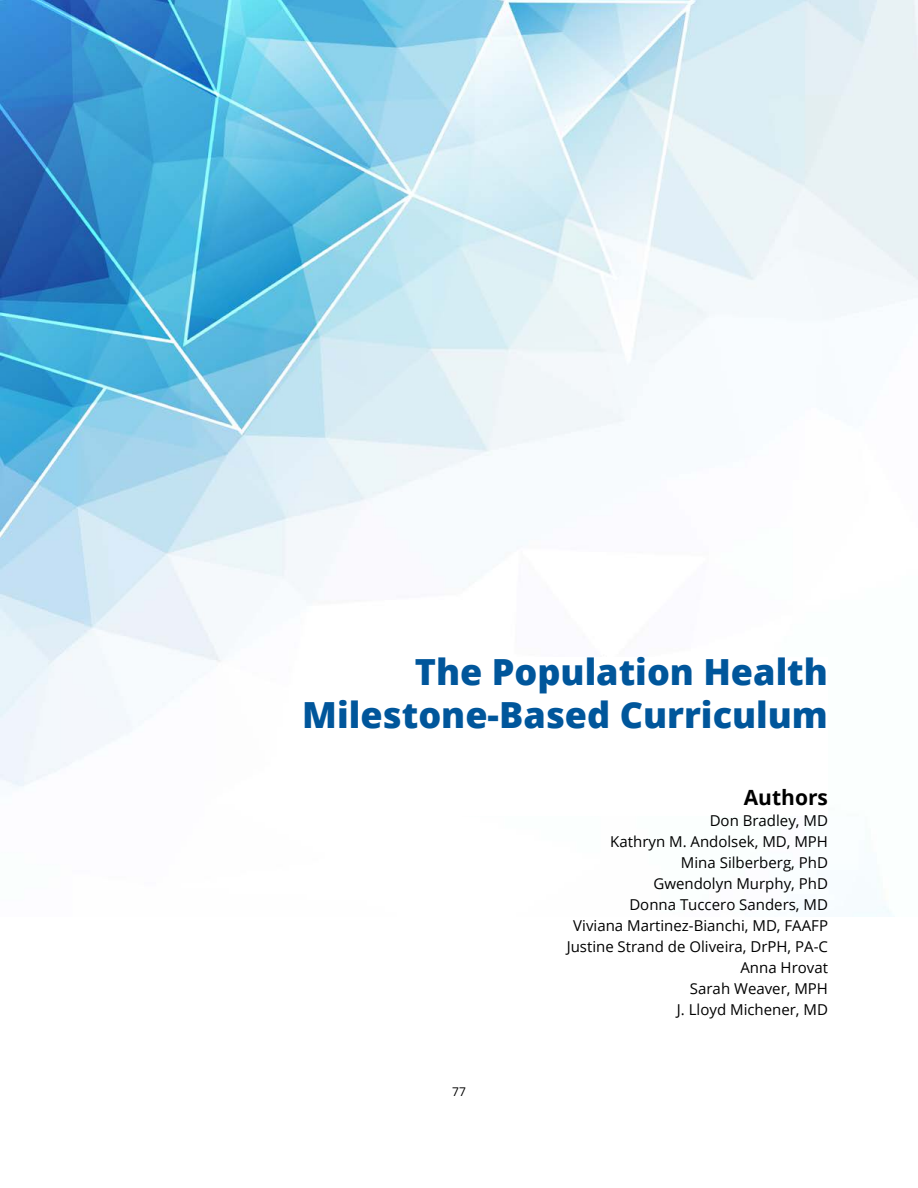
<style>
.page{position:relative;width:918px;height:1188px;background:#fff}
.page>*{position:absolute;margin:0;border:0;box-sizing:border-box;transform-origin:0 0}
.t1{font:800 36px/43.2px "Open Sans";color:#00569b;text-align:right}
.t2{font:700 21px "Open Sans";color:#000}
.t3{font:15px/21px "Open Sans";color:#000;text-align:right}
.t4{font:12px "Open Sans";color:#000}
</style>
<div class="page">
<img style="left:0;top:0;width:918px;height:916px">
<div style="left:351px;top:657px;width:477px;height:158px;background:#fff"></div>
<h1 class="t1" style="left:302px;top:648px;width:527px">The Population Health<br>Milestone-Based Curriculum</h1>
<p class="t4" style="left:452px;top:1084px;width:15px">77</p>
<h2 class="t2" style="left:744px;top:783px;width:86px">Authors</h2>
<p class="t3" style="left:567px;top:810px;width:263px">Don Bradley, MD<br>Kathryn M. Andolsek, MD, MPH<br>Mina Silberberg, PhD<br>Gwendolyn Murphy, PhD<br>Donna Tuccero Sanders, MD<br>Viviana Martinez-Bianchi, MD, FAAFP<br>Justine Strand de Oliveira, DrPH, PA-C<br>Anna Hrovat<br>Sarah Weaver, MPH<br>J. Lloyd Michener, MD</p>
</div>
